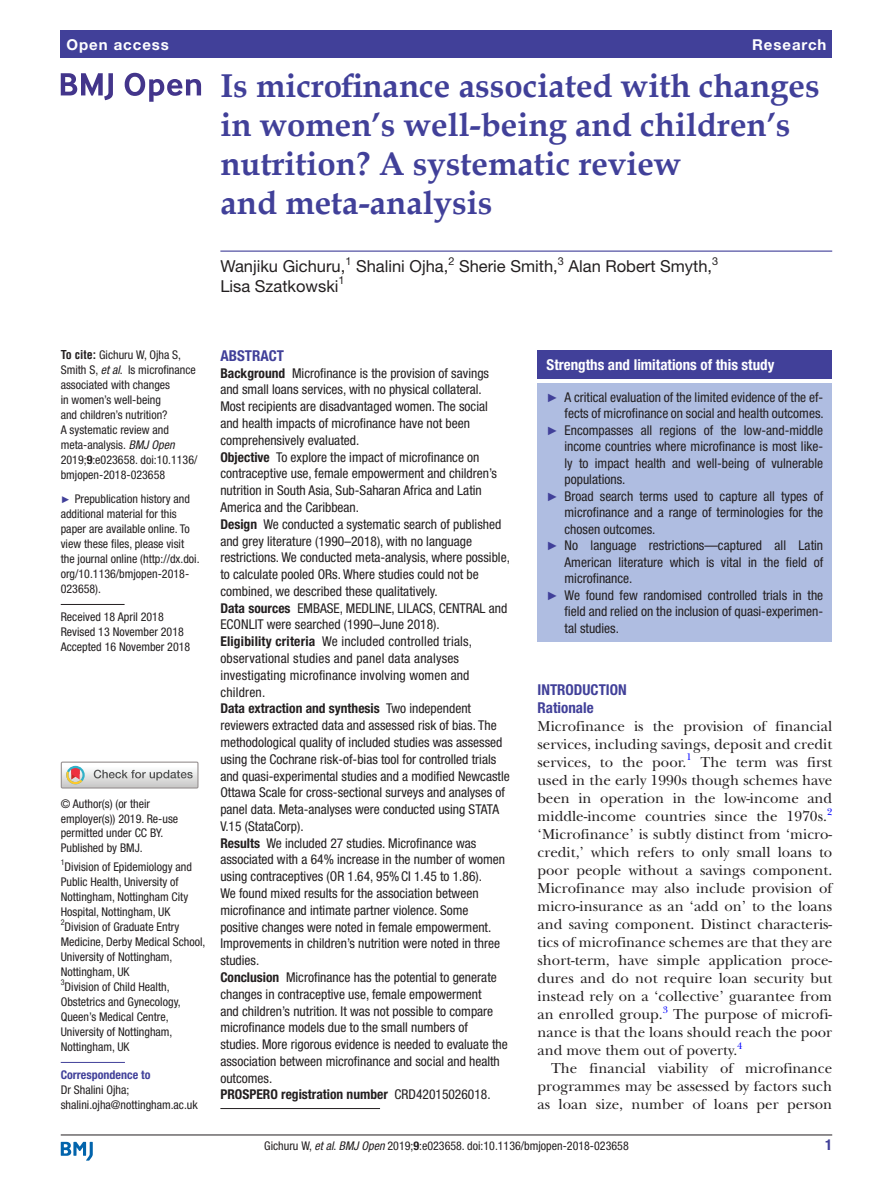
<style>
.page{position:relative;width:893px;height:1191px;background:#fff}
.page>*{position:absolute;margin:0;border:0;box-sizing:border-box;transform-origin:0 0}
.t1{font:700 33px/39px "Book Antiqua";color:#414099}
.t2{font:16.5px "Helvetica Neue LT Std";color:#231f20}
.t3{font:15px/18px "New Baskerville";color:#231f20;text-align:justify}
.t4{font:700 condensed 15px "Helvetica Neue LT Std";color:#fff}
.t5{font:700 condensed 15px/18px "Helvetica Neue LT Std";color:#414099}
.t6{font:700 15px "Helvetica Neue LT Std";letter-spacing:.065em;color:#fff}
.t7{font:condensed 13.5px/16.8px "Helvetica Neue LT Std";color:#231f20}
.t8{font:condensed 12px/15px "Helvetica Neue LT Std";color:#231f20}
.t9{font:700 condensed 12px "Helvetica Neue LT Std";color:#414099}
.t10{font:10.95px "Helvetica Neue LT Std";color:#231f20}
.t11{font:9.9px "New Baskerville";color:#00f}
.t12{font:condensed 7.95px "Helvetica Neue LT Std";color:#231f20}
.s1{font-family:"Helvetica LT Std";font-weight:700}
.s2{font-style:italic}
.s3{font-weight:700}
.s4{font-family:"Arial";font-stretch:normal;font-size:9.75px;color:#414099}
.s5{font-family:"Arial";font-stretch:normal;font-size:12px;color:#414099}
</style>
<div class="page">
<hr style="left:61px;top:1134px;width:771px;height:1px;background:#231f20">
<svg style="left:61px;top:1141px;width:32px;height:19px"></svg>
<div style="left:61px;top:31px;width:771px;height:27px;background:#414099"></div>
<hr style="left:220px;top:250px;width:612px;height:2px;background:#414099">
<hr style="left:61px;top:604px;width:64px;height:1px;background:#231f20">
<hr style="left:61px;top:1062px;width:64px;height:1px;background:#414099">
<svg style="left:61px;top:73px;width:52px;height:27px"></svg>
<svg style="left:125px;top:73px;width:76px;height:29px"></svg>
<div style="left:61px;top:761px;width:138px;height:27px;border:1px solid #969090"></div>
<svg style="left:61px;top:762px;width:137px;height:26px"></svg>
<hr style="left:220px;top:1108px;width:160px;height:1px;background:#231f20">
<div style="left:538px;top:350px;width:294px;height:29px;background:#414099"></div>
<div style="left:538px;top:383px;width:294px;height:258px;background:#afbde1"></div>
<p class="t6" style="left:66px;top:35px;width:104px">Open access</p>
<p class="t6" style="left:752px;top:35px;width:76px">Research</p>
<h1 class="t1" style="left:220px;top:66px;width:601px">Is microfinance associated with changes in women’s well-being and children’s nutrition? A systematic review<br>and meta-analysis</h1>
<p class="t2" style="left:220px;top:257px;width:127px">Wanjiku Gichuru,</p>
<p class="t10" style="left:345px;top:254px;width:8px">1</p>
<p class="t2" style="left:356px;top:257px;width:94px">Shalini Ojha,</p>
<p class="t10" style="left:448px;top:254px;width:8px">2</p>
<p class="t2" style="left:459px;top:257px;width:100px">Sherie Smith,</p>
<p class="t10" style="left:558px;top:254px;width:8px">3</p>
<p class="t2" style="left:568px;top:257px;width:145px">Alan Robert Smyth,</p>
<p class="t10" style="left:712px;top:254px;width:8px">3</p>
<p class="t2" style="left:220px;top:276px;width:120px">Lisa Szatkowski</p>
<p class="t10" style="left:339px;top:274px;width:8px">1</p>
<p class="t8" style="left:61px;top:347px;width:138px"><span class="s1">To cite:</span> Gichuru W, Ojha S,<br>Smith S, <span class="s2">et al</span>. Is microfinance associated with changes<br>in women’s well-being<br>and children’s nutrition?<br>A systematic review and meta-analysis. <span class="s2">BMJ Open<br></span>2019;<span class="s3">9</span>:e023658. doi:10.1136/ bmjopen-2018-023658</p>
<p class="t8" style="left:61px;top:491px;width:140px"><span class="s4">►</span> Prepublication history and additional material for this paper are available online. To view these files, please visit the journal online (http://dx.doi. org/10.1136/bmjopen-2018-<br>023658).</p>
<p class="t8" style="left:61px;top:609px;width:131px">Received 18 April 2018<br>Revised 13 November 2018<br>Accepted 16 November 2018</p>
<p class="t8" style="left:61px;top:797px;width:119px;line-height:14.4px">© Author(s) (or their employer(s)) 2019. Re-use permitted under CC BY.<br>Published by BMJ.</p>
<p class="t12" style="left:61px;top:858px;width:5px">1</p>
<p class="t8" style="left:61px;top:859px;width:133px;text-indent:4px">Division of Epidemiology and<br>Public Health, University of<br>Nottingham, Nottingham City<br>Hospital, Nottingham, UK</p>
<p class="t12" style="left:61px;top:918px;width:5px">2</p>
<p class="t8" style="left:61px;top:919px;width:146px;text-indent:4px">Division of Graduate Entry<br>Medicine, Derby Medical School,<br>University of Nottingham,<br>Nottingham, UK</p>
<p class="t12" style="left:61px;top:978px;width:5px">3</p>
<p class="t8" style="left:61px;top:979px;width:122px;text-indent:4px">Division of Child Health,<br>Obstetrics and Gynecology,<br>Queen’s Medical Centre,<br>University of Nottingham,<br>Nottingham, UK</p>
<p class="t9" style="left:61px;top:1067px;width:91px">Correspondence to</p>
<p class="t8" style="left:61px;top:1082px;width:139px">Dr Shalini Ojha; shalini.ojha@nottingham.ac.uk</p>
<p class="t5" style="left:220px;top:346px;width:65px">Abstract</p>
<p class="t7" style="left:220px;top:364px;width:291px"><span class="s3">Background</span> Microfinance is the provision of savings and small loans services, with no physical collateral.<br>Most recipients are disadvantaged women. The social<br>and health impacts of microfinance have not been comprehensively evaluated.<br><span class="s3">Objective</span> To explore the impact of microfinance on contraceptive use, female empowerment and children’s nutrition in South Asia, Sub-Saharan Africa and Latin America and the Caribbean.<br><span class="s3">Design</span> We conducted a systematic search of published and grey literature (1990–2018), with no language restrictions. We conducted meta-analysis, where possible, to calculate pooled ORs. Where studies could not be combined, we described these qualitatively.<br><span class="s3">Data sources</span> EMBASE, MEDLINE, LILACS, CENTRAL and ECONLIT were searched (1990–June 2018).<br><span class="s3">Eligibility criteria</span> We included controlled trials, observational studies and panel data analyses investigating microfinance involving women and children.<br><span class="s3">Data extraction and synthesis</span> Two independent reviewers extracted data and assessed risk of bias. The methodological quality of included studies was assessed using the Cochrane risk-of-bias tool for controlled trials and quasi-experimental studies and a modified Newcastle Ottawa Scale for cross-sectional surveys and analyses of panel data. Meta-analyses were conducted using STATA V.15 (StataCorp).<br><span class="s3">Results</span> We included 27 studies. Microfinance was associated with a 64% increase in the number of women using contraceptives (OR 1.64, 95%CI 1.45 to 1.86).<br>We found mixed results for the association between microfinance and intimate partner violence. Some positive changes were noted in female empowerment.<br>Improvements in children’s nutrition were noted in three studies.<br><span class="s3">Conclusion</span> Microfinance has the potential to generate changes in contraceptive use, female empowerment<br>and children’s nutrition. It was not possible to compare microfinance models due to the small numbers of studies. More rigorous evidence is needed to evaluate the association between microfinance and social and health outcomes.<br><span class="s3">PROSPERO registration number</span> CRD42015026018.</p>
<p class="t4" style="left:547px;top:355px;width:229px">Strengths and limitations of this study</p>
<p class="t7" style="left:547px;top:388px;width:278px"><span class="s5">►</span> A critical evaluation of the limited evidence of the ef-</p>
<p class="t7" style="left:565px;top:405px;width:261px">fects of microfinance on social and health outcomes.</p>
<p class="t7" style="left:547px;top:421px;width:278px"><span class="s5">►</span> Encompasses all regions of the low-and-middle</p>
<p class="t7" style="left:565px;top:438px;width:260px">income countries where microfinance is most like-</p>
<p class="t7" style="left:565px;top:454px;width:260px">ly to impact health and well-being of vulnerable</p>
<p class="t7" style="left:565px;top:471px;width:62px">populations.</p>
<p class="t7" style="left:547px;top:487px;width:278px"><span class="s5">►</span> Broad search terms used to capture all types of</p>
<p class="t7" style="left:565px;top:504px;width:260px">microfinance and a range of terminologies for the</p>
<p class="t7" style="left:565px;top:520px;width:92px">chosen outcomes.</p>
<p class="t7" style="left:547px;top:537px;width:278px"><span class="s5">►</span> No language restrictions—captured all Latin</p>
<p class="t7" style="left:565px;top:553px;width:260px">American literature which is vital in the field of</p>
<p class="t7" style="left:565px;top:570px;width:69px">microfinance.</p>
<p class="t7" style="left:547px;top:586px;width:278px"><span class="s5">►</span> We found few randomised controlled trials in the</p>
<p class="t7" style="left:565px;top:603px;width:260px">field and relied on the inclusion of quasi-experimen-</p>
<p class="t7" style="left:565px;top:619px;width:56px">tal studies.</p>
<p class="t5" style="left:538px;top:680px;width:91px">Introduction<br>Rationale</p>
<p class="t3" style="left:538px;top:717px;width:296px">Microfinance is the provision of financial services, including savings, deposit and credit services, to the poor.</p>
<p class="t11" style="left:686px;top:751px;width:7px">1</p>
<p class="t3" style="left:538px;top:753px;width:296px;text-indent:163px">The term was first used in the early 1990s though schemes have been in operation in the low-income and middle-income countries since the 1970s.</p>
<p class="t11" style="left:827px;top:805px;width:7px">2</p>
<p class="t3" style="left:538px;top:825px;width:296px">‘Microfinance’ is subtly distinct from ‘micro&shy;credit,’ which refers to only small loans to poor people without a savings component.<br>Microfinance may also include provision of micro-insurance as an ‘add on’ to the loans and saving component. Distinct characteris&shy;tics of microfinance schemes are that they are short-term, have simple application proce&shy;dures and do not require loan security but instead rely on a ‘collective’ guarantee from an enrolled group.<sup>3</sup> The purpose of microfi&shy;nance is that the loans should reach the poor and move them out of poverty.</p>
<p class="t11" style="left:737px;top:1039px;width:7px">4</p>
<p class="t3" style="left:538px;top:1059px;width:296px;text-indent:14px">The financial viability of microfinance programmes may be assessed by factors such as loan size, number of loans per person</p>
<p class="t8" style="left:264px;top:1137px;width:366px">Gichuru W, <span class="s2">et al</span>. <span class="s2">BMJ Open</span> 2019;<span class="s3">9</span>:e023658. doi:10.1136/bmjopen-2018-023658</p>
<p class="t5" style="left:825px;top:1135px;width:9px">1</p>
</div>
